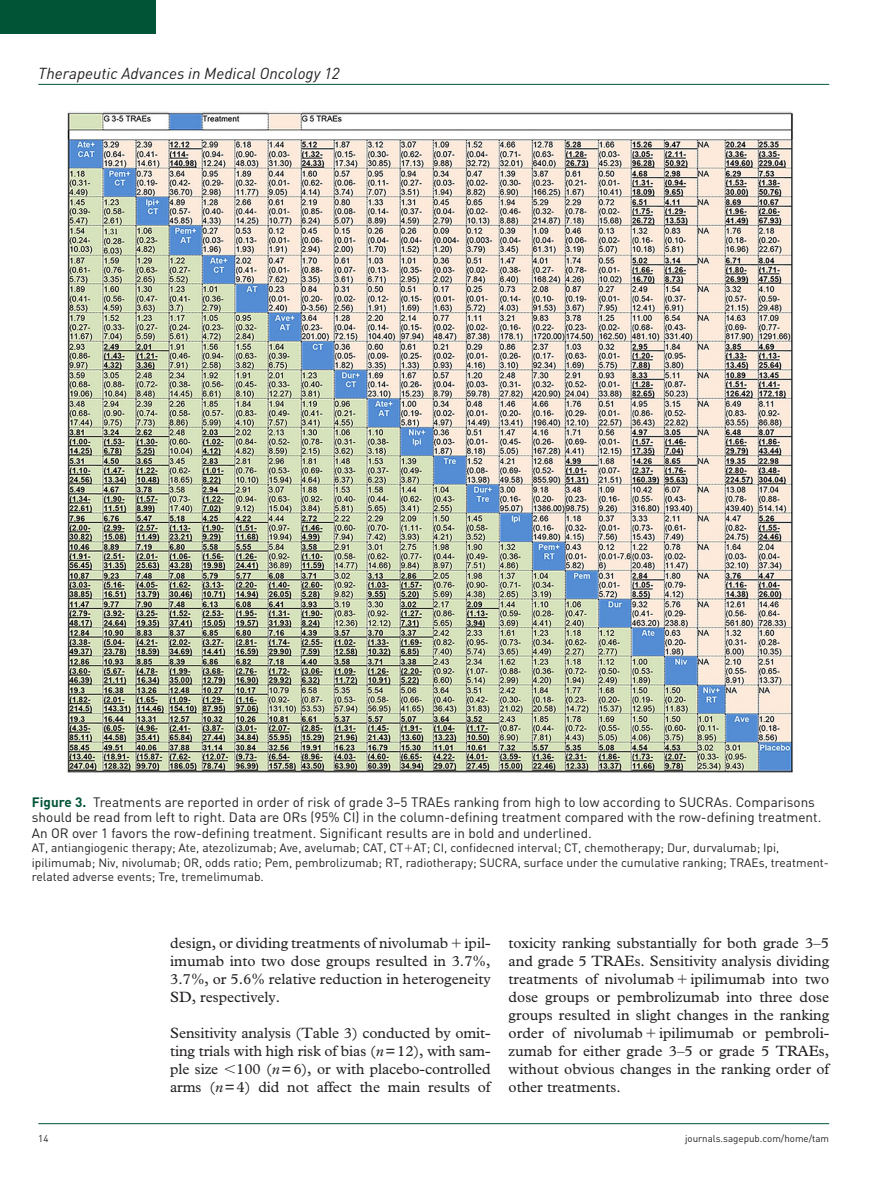
<style>
.page{position:relative;width:893px;height:1191px;background:#fff}
.page>*{position:absolute;margin:0;border:0;box-sizing:border-box;transform-origin:0 0}
.t1{font:italic 15.75px "DIN";color:#231f20}
.t2{font:15px/18px "Plantin Std";color:#231f20;text-align:justify}
.t3{font:13.5px/15.8px "DIN";color:#231f20}
.t4{font:12px/14.2px "DIN";color:#231f20}
.t5{font:9.75px "DIN";color:#231f20}
.s1{font-weight:700;color:#015436}
.s2{font-style:italic}
</style>
<div class="page">
<hr style="left:38px;top:84px;width:791px;height:1px;background:#015436">
<hr style="left:38px;top:1123px;width:791px;height:1px;background:#015436">
<div style="left:0;top:0;width:155px;height:34px;background:#015436"></div>
<img style="left:67px;top:111px;width:727px;height:662px">
<p class="t1" style="left:38px;top:63px;width:303px">Therapeutic Advances in Medical Oncology 12</p>
<p class="t3" style="left:32px;top:793px;width:791px"><span class="s1">Figure 3.</span> Treatments are reported in order of risk of grade 3–5 TRAEs ranking from high to low according to SUCRAs. Comparisons should be read from left to right. Data are ORs (95% CI) in the column-defining treatment compared with the row-defining treatment.<br>An OR over 1 favors the row-defining treatment. Significant results are in bold and underlined.</p>
<p class="t4" style="left:32px;top:840px;width:798px">AT, antiangiogenic therapy; Ate, atezolizumab; Ave, avelumab; CAT, CT AT; CI, confidecned interval; CT, chemotherapy; Dur, durvalumab; Ipi, ipilimumab; Niv, nivolumab; OR, odds ratio; Pem, pembrolizumab; RT, radiotherapy; SUCRA, surface under the cumulative ranking; TRAEs, treatment&shy;related adverse events; Tre, tremelimumab.</p>
<p class="t2" style="left:170px;top:934px;width:322px">design, or dividing treatments of nivolumab ipil&shy;imumab into two dose groups resulted in 3.7%, 3.7%, or 5.6% relative reduction in heterogeneity SD, respectively.</p>
<p class="t2" style="left:170px;top:1024px;width:322px">Sensitivity analysis (Table 3) conducted by omit&shy;ting trials with high risk of bias (<span class="s2">n</span>=12), with sam&shy;ple size 100 (<span class="s2">n</span>=6), or with placebo-controlled arms (<span class="s2">n</span>=4) did not affect the main results of</p>
<p class="t2" style="left:509px;top:934px;width:322px">toxicity ranking substantially for both grade 3–5 and grade 5 TRAEs. Sensitivity analysis dividing treatments of nivolumab ipilimumab into two dose groups or pembrolizumab into three dose groups resulted in slight changes in the ranking order of nivolumab ipilimumab or pembroli&shy;zumab for either grade 3–5 or grade 5 TRAEs, without obvious changes in the ranking order of other treatments.</p>
<p class="t5" style="left:38px;top:1132px;width:12px">14</p>
<p class="t5" style="left:685px;top:1132px;width:146px">journals.sagepub.com/home/tam</p>
</div>
